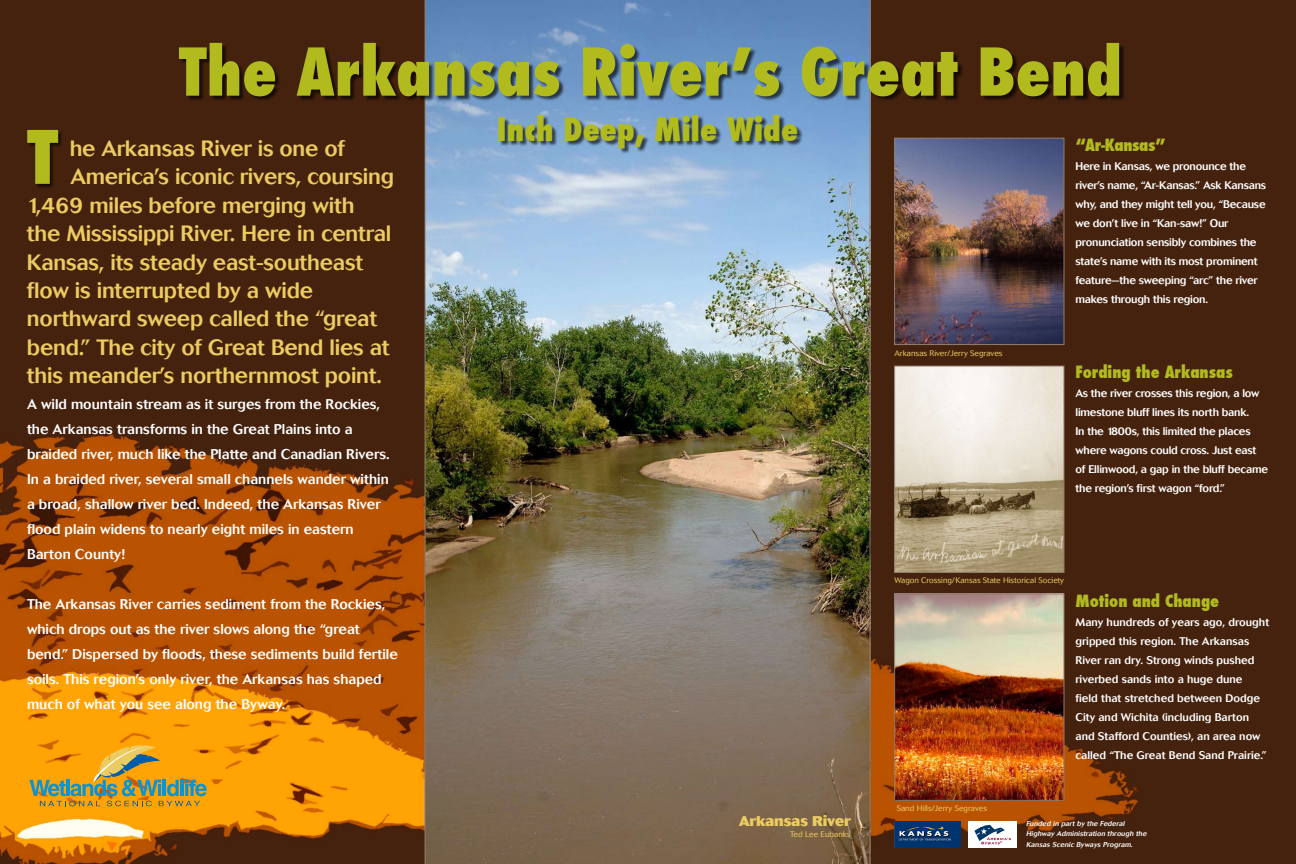
<style>
.page{position:relative;width:1296px;height:864px;background:#fff}
.page>*{position:absolute;margin:0;border:0;box-sizing:border-box;transform-origin:0 0}
.t1{font:800 condensed 71.5px "Futura";color:#b2bb1e}
.t2{font:800 condensed 64px "Futura";color:#b2bb1e}
.t3{font:800 condensed 31.5px "Futura";letter-spacing:.005em;color:#b2bb1e}
.t4{font:500 22px "Cosmos";letter-spacing:-.01em;color:#eccb61}
.t5{font:800 condensed 16.5px "Futura";color:#b2bb1e}
.t6{font:800 condensed 16.5px "Futura";letter-spacing:-.02em;color:#b2bb1e}
.t7{font:500 14px/25px "Cosmos";color:#fff}
.t8{font:800 14px "Cosmos";color:#eccb61}
.t9{font:500 11px/19px "Cosmos";letter-spacing:-.02em;color:#fff}
.t10{font:500 11px/19px "Cosmos";color:#fff}
.t11{font:300 8px "Cosmos";color:#eccb61}
.t12{font:italic 500 7px/10.2px "Cosmos";color:#fff}
</style>
<div class="page">
<img style="left:0;top:0;width:1296px;height:864px">
<svg style="left:29px;top:745px;width:178px;height:61px;background:#cc9e31"></svg>
<img style="left:425px;top:0;width:445px;height:864px">
<div style="left:180px;top:44px;width:1116px;height:95px;background:#000;opacity:.65"></div>
<img style="left:896px;top:140px;width:166px;height:203px">
<div style="left:894px;top:138px;width:170px;height:207px;border:1px solid #8f7c6e"></div>
<img style="left:896px;top:368px;width:166px;height:203px">
<div style="left:894px;top:366px;width:170px;height:207px;border:1px solid #8f7c6e"></div>
<img style="left:896px;top:596px;width:166px;height:203px">
<div style="left:894px;top:594px;width:170px;height:207px;border:1px solid #8f7c6e"></div>
<div style="left:499px;top:116px;width:453px;height:61px;background:#000;opacity:.65"></div>
<div style="left:27px;top:130px;width:166px;height:106px;background:#000;opacity:.65"></div>
<img style="left:894px;top:821px;width:67px;height:26px">
<div style="left:968px;top:821px;width:49px;height:26px;background:#fff"></div>
<svg style="left:981px;top:844px;width:19px;height:1px"></svg>
<svg style="left:974px;top:824px;width:37px;height:20px"></svg>
<h2 class="t2" style="left:179px;top:28px;width:945px">The Arkansas River’s Great Bend</h2>
<h1 class="t1" style="left:27px;top:109px;width:32px">T</h1>
<h3 class="t4" style="left:70px;top:135px;width:277px">he Arkansas River is one of</h3>
<h3 class="t4" style="left:70px;top:164px;width:325px">America’s iconic rivers, coursing</h3>
<h3 class="t4" style="left:27px;top:192px;width:329px">1,469 miles before merging with</h3>
<h3 class="t4" style="left:27px;top:221px;width:366px">the Mississippi River. Here in central</h3>
<h3 class="t4" style="left:27px;top:249px;width:338px">Kansas, its steady east-southeast</h3>
<h3 class="t4" style="left:27px;top:278px;width:288px">flow is interrupted by a wide</h3>
<h3 class="t4" style="left:27px;top:306px;width:352px">northward sweep called the “great</h3>
<h3 class="t4" style="left:27px;top:335px;width:364px">bend.” The city of Great Bend lies at</h3>
<h3 class="t4" style="left:27px;top:363px;width:356px">this meander’s northernmost point.</h3>
<p class="t7" style="left:27px;top:391px;width:364px">A wild mountain stream as it surges from the Rockies, the Arkansas transforms in the Great Plains into a braided river, much like the Platte and Canadian Rivers.<br>In a braided river, several small channels wander within a broad, shallow river bed. Indeed, the Arkansas River flood plain widens to nearly eight miles in eastern Barton County!</p>
<p class="t7" style="left:27px;top:591px;width:372px">The Arkansas River carries sediment from the Rockies, which drops out as the river slows along the “great bend.” Dispersed by floods, these sediments build fertile soils. This region’s only river, the Arkansas has shaped much of what you see along the Byway.</p>
<h3 class="t3" style="left:497px;top:108px;width:303px">Inch Deep, Mile Wide</h3>
<p class="t11" style="left:894px;top:348px;width:110px">Arkansas River/Jerry Segraves</p>
<p class="t6" style="left:1075px;top:134px;width:92px">“Ar-Kansas”</p>
<p class="t9" style="left:1075px;top:157px;width:192px">Here in Kansas, we pronounce the river’s name, “Ar-Kansas.” Ask Kansans why, and they might tell you, “Because we don’t live in “Kan-saw!” Our pronunciation sensibly combines the state’s name with its most prominent feature—the sweeping “arc” the river makes through this region.</p>
<p class="t5" style="left:1076px;top:361px;width:159px">Fording the Arkansas</p>
<p class="t9" style="left:1076px;top:384px;width:194px">As the river crosses this region, a low limestone bluff lines its north bank.<br>In the 1800s, this limited the places where wagons could cross. Just east of Ellinwood, a gap in the bluff became the region’s first wagon “ford.”</p>
<p class="t11" style="left:894px;top:576px;width:171px">Wagon Crossing/Kansas State Historical Society</p>
<p class="t5" style="left:1076px;top:590px;width:145px">Motion and Change</p>
<p class="t10" style="left:1076px;top:613px;width:195px">Many hundreds of years ago, drought gripped this region. The Arkansas River ran dry. Strong winds pushed riverbed sands into a huge dune<br>field that stretched between Dodge City and Wichita (including Barton and Stafford Counties), an area now called “The Great Bend Sand Prairie.”</p>
<p class="t11" style="left:897px;top:804px;width:92px">Sand Hills/Jerry Segraves</p>
<p class="t8" style="left:739px;top:812px;width:113px">Arkansas River</p>
<p class="t11" style="left:790px;top:830px;width:62px">Ted Lee Eubanks</p>
<p class="t12" style="left:1026px;top:819px;width:124px">Funded in part by the Federal<br>Highway Administration through the<br>Kansas Scenic Byways Program.</p>
</div>
